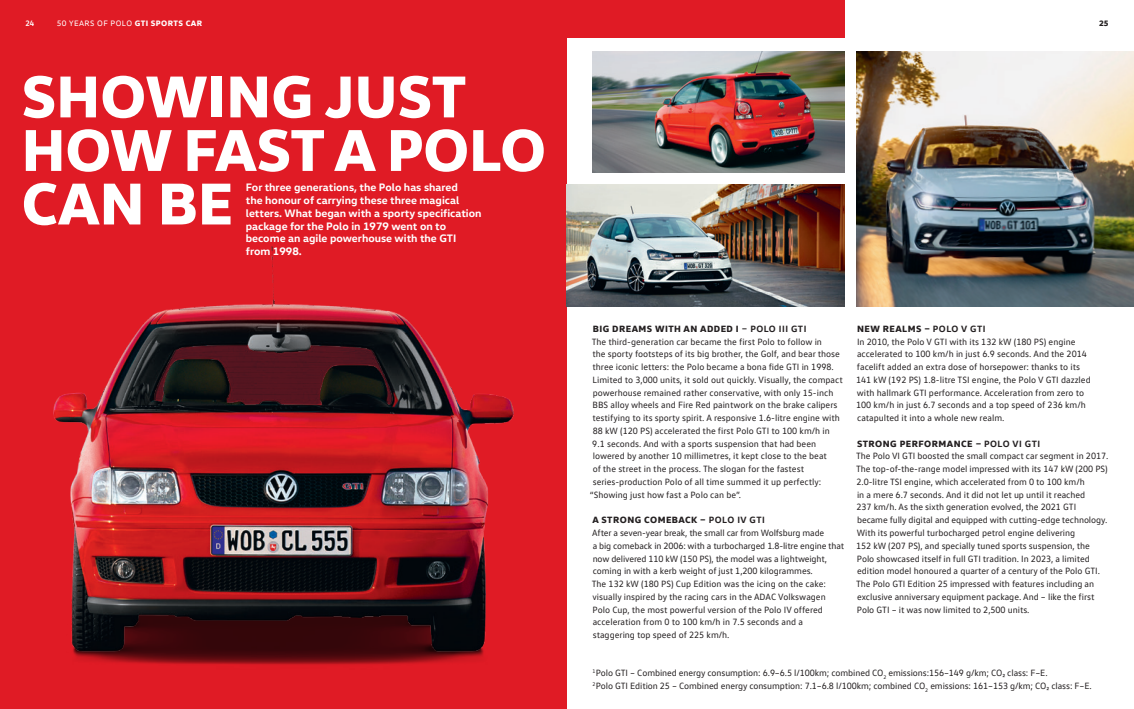
<style>
.page{position:relative;width:1134px;height:709px;background:#fff}
.page>*{position:absolute;margin:0;border:0;box-sizing:border-box;transform-origin:0 0}
.t1{font:800 60px/53.5px "VW Head";letter-spacing:-.005em;color:#fff}
.t2{font:700 11px/12.8px "VW Head";color:#fff}
.t3{font:9.2px/12.8px "VW Text";letter-spacing:-.005em;color:#231f20}
.t4{font:800 9.2px "VW Head";letter-spacing:.05em;color:#231f20}
.t5{font:8px "VW Head";letter-spacing:.05em;color:#fff}
.t6{font:700 8px "VW Text";color:#fff}
.t7{font:800 8px "VW Head";color:#231f20}
.s1{font-weight:800}
.s2{font-weight:700}
</style>
<div class="page">
<div style="left:0;top:0;width:844px;height:709px;background:#e01b25"></div>
<div style="left:567px;top:38px;width:567px;height:671px;background:#fff"></div>
<img style="left:857px;top:51px;width:277px;height:255px">
<img style="left:592px;top:51px;width:252px;height:122px">
<img style="left:567px;top:185px;width:277px;height:121px">
<img style="left:53px;top:246px;width:461px;height:419px">
<p class="t6" style="left:26px;top:18px;width:10px">24</p>
<p class="t5" style="left:57px;top:18px;width:147px">50 YEARS OF POLO <span class="s1">GTI SPORTS CAR</span></p>
<p class="t7" style="left:1099px;top:17px;width:11px">25</p>
<h1 class="t1" style="left:22px;top:67px;width:526px">SHOWING JUST<br>HOW FAST A POLO<br>CAN BE</h1>
<p class="t2" style="left:246px;top:181px;width:237px">For three generations, the Polo has shared<br>the honour of carrying these three magical letters. What began with a sporty specification package for the Polo in 1979 went on to become an agile powerhouse with the GTI from 1998.</p>
<p class="t4" style="left:593px;top:322px;width:215px">BIG DREAMS WITH AN ADDED I <span class="s2">– POLO III GTI</span></p>
<p class="t3" style="left:592px;top:335px;width:232px">The third-generation car became the first Polo to follow in</p>
<p class="t3" style="left:592px;top:347px;width:249px">the sporty footsteps of its big brother, the Golf, and bear those</p>
<p class="t3" style="left:592px;top:360px;width:243px">three iconic letters: the Polo became a bona fide GTI in 1998.</p>
<p class="t3" style="left:593px;top:373px;width:252px">Limited to 3,000 units, it sold out quickly. Visually, the compact</p>
<p class="t3" style="left:593px;top:386px;width:242px">powerhouse remained rather conservative, with only 15-inch</p>
<p class="t3" style="left:593px;top:398px;width:246px">BBS alloy wheels and Fire Red paintwork on the brake calipers</p>
<p class="t3" style="left:592px;top:411px;width:249px">testifying to its sporty spirit. A responsive 1.6-litre engine with</p>
<p class="t3" style="left:593px;top:424px;width:239px">88 kW (120 PS) accelerated the first Polo GTI to 100 km/h in</p>
<p class="t3" style="left:592px;top:437px;width:225px">9.1 seconds. And with a sports suspension that had been</p>
<p class="t3" style="left:593px;top:449px;width:236px">lowered by another 10 millimetres, it kept close to the beat</p>
<p class="t3" style="left:593px;top:462px;width:213px">of the street in the process. The slogan for the fastest</p>
<p class="t3" style="left:593px;top:475px;width:230px">series-production Polo of all time summed it up perfectly:</p>
<p class="t3" style="left:590px;top:488px;width:153px">“Showing just how fast a Polo can be”.</p>
<p class="t4" style="left:592px;top:514px;width:174px">A STRONG COMEBACK – <span class="s2">POLO IV GTI</span></p>
<p class="t3" style="left:592px;top:526px;width:254px">After a seven-year break, the small car from Wolfsburg made<br>a big comeback in 2006: with a turbocharged 1.8-litre engine that now delivered 110 kW (150 PS), the model was a lightweight, coming in with a kerb weight of just 1,200 kilogrammes.<br>The 132 kW (180 PS) Cup Edition was the icing on the cake: visually inspired by the racing cars in the ADAC Volkswagen Polo Cup, the most powerful version of the Polo IV offered acceleration from 0 to 100 km/h in 7.5 seconds and a staggering top speed of 225 km/h.</p>
<p class="t4" style="left:857px;top:322px;width:130px">NEW REALMS – <span class="s2">POLO V GTI</span></p>
<p class="t3" style="left:856px;top:335px;width:236px">In 2010, the Polo V GTI with its 132 kW (180 PS) engine accelerated to 100 km/h in just 6.9 seconds. And the 2014 facelift added an extra dose of horsepower: thanks to its 141 kW (192 PS) 1.8-litre TSI engine, the Polo V GTI dazzled with hallmark GTI performance. Acceleration from zero to 100 km/h in just 6.7 seconds and a top speed of 236 km/h catapulted it into a whole new realm.</p>
<p class="t4" style="left:857px;top:437px;width:185px">STRONG PERFORMANCE – <span class="s2">POLO VI GTI</span></p>
<p class="t3" style="left:856px;top:449px;width:254px">The Polo VI GTI boosted the small compact car segment in 2017.<br>The top-of-the-range model impressed with its 147 kW (200 PS)<br>2.0-litre TSI engine, which accelerated from 0 to 100 km/h<br>in a mere 6.7 seconds. And it did not let up until it reached<br>237 km/h. As the sixth generation evolved, the 2021 GTI became fully digital and equipped with cutting-edge technology.<br>With its powerful turbocharged petrol engine delivering<br>152 kW (207 PS), and specially tuned sports suspension, the Polo showcased itself in full GTI tradition. In 2023, a limited edition model honoured a quarter of a century of the Polo GTI.<br>The Polo GTI Edition 25 impressed with features including an exclusive anniversary equipment package. And – like the first Polo GTI – it was now limited to 2,500 units.</p>
<p class="t3" style="left:592px;top:666px;width:501px"><sup>1</sup>Polo GTI – Combined energy consumption: 6.9–6.5 l/100km; combined CO<sub>2</sub> emissions:156–149 g/km; CO₂ class: F–E.<br><sup>2</sup>Polo GTI Edition 25 – Combined energy consumption: 7.1–6.8 l/100km; combined CO<sub>2</sub> emissions: 161–153 g/km; CO₂ class: F–E.</p>
</div>
